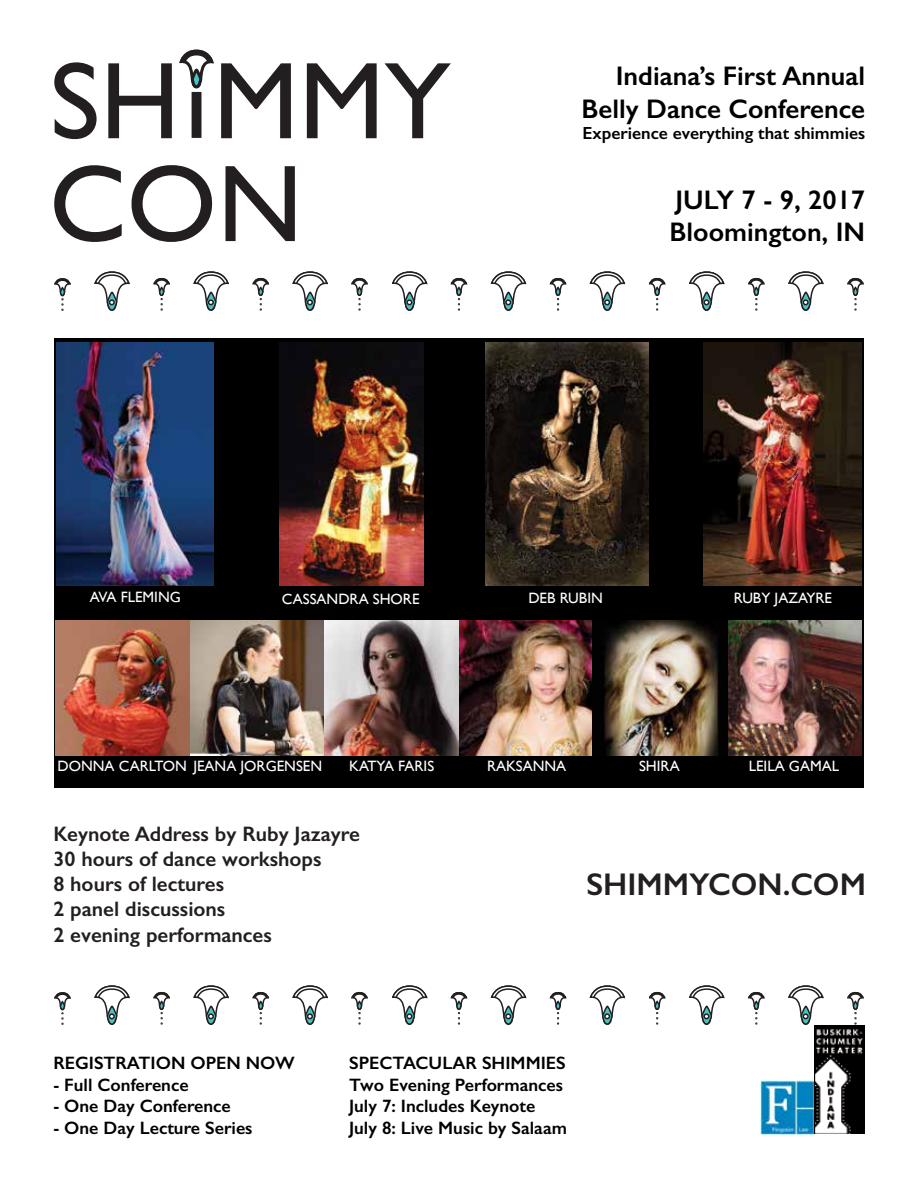
<style>
.page{position:relative;width:918px;height:1188px;background:#fff}
.page>*{position:absolute;margin:0;border:0;box-sizing:border-box;transform-origin:0 0}
.t1{font:109.8px/102.9px "Gill Sans";color:#231f20}
.t2{font:600 31.5px "Gill Sans";color:#231f20}
.t3{font:600 27px/32.4px "Gill Sans";color:#000;text-align:right}
.t4{font:600 21px/25.2px "Gill Sans";color:#231f20}
.t5{font:600 18px/21.6px "Gill Sans";color:#000}
.t6{font:600 17.55px "Gill Sans";color:#000}
.t7{font:15px "Gill Sans";color:#fff}
</style>
<div class="page">
<div style="left:54px;top:338px;width:810px;height:450px;background:#000"></div>
<svg style="left:179px;top:49px;width:35px;height:40px"></svg>
<svg style="left:192px;top:70px;width:9px;height:17px"></svg>
<div style="left:191px;top:69px;width:11px;height:19px;border:3px solid #231f20;border-radius:50%"></div>
<div style="left:192px;top:92px;width:9px;height:46px;background:#231f20"></div>
<img style="left:56px;top:343px;width:158px;height:243px">
<img style="left:280px;top:343px;width:144px;height:243px">
<img style="left:485px;top:343px;width:163px;height:243px">
<img style="left:703px;top:343px;width:158px;height:243px">
<img style="left:56px;top:620px;width:663px;height:135px">
<img style="left:728px;top:620px;width:133px;height:135px">
<svg style="left:392px;top:271px;width:36px;height:40px"></svg>
<svg style="left:450px;top:277px;width:18px;height:34px"></svg>
<svg style="left:549px;top:277px;width:18px;height:34px"></svg>
<svg style="left:648px;top:277px;width:18px;height:34px"></svg>
<svg style="left:748px;top:277px;width:17px;height:34px"></svg>
<svg style="left:54px;top:278px;width:17px;height:33px"></svg>
<svg style="left:153px;top:277px;width:17px;height:34px"></svg>
<svg style="left:252px;top:277px;width:17px;height:34px"></svg>
<svg style="left:351px;top:277px;width:17px;height:34px"></svg>
<svg style="left:847px;top:277px;width:17px;height:34px"></svg>
<svg style="left:490px;top:271px;width:37px;height:40px"></svg>
<svg style="left:589px;top:271px;width:37px;height:40px"></svg>
<svg style="left:689px;top:271px;width:36px;height:40px"></svg>
<div style="left:703px;top:299px;width:7px;height:6px;border:2px solid #231f20;border-radius:50%"></div>
<svg style="left:788px;top:271px;width:36px;height:40px"></svg>
<svg style="left:292px;top:271px;width:36px;height:40px"></svg>
<svg style="left:193px;top:271px;width:36px;height:40px"></svg>
<svg style="left:94px;top:271px;width:36px;height:40px"></svg>
<svg style="left:392px;top:985px;width:36px;height:40px"></svg>
<svg style="left:450px;top:991px;width:18px;height:34px"></svg>
<svg style="left:549px;top:991px;width:18px;height:34px"></svg>
<svg style="left:648px;top:991px;width:18px;height:34px"></svg>
<svg style="left:748px;top:991px;width:17px;height:34px"></svg>
<svg style="left:54px;top:992px;width:17px;height:33px"></svg>
<svg style="left:153px;top:991px;width:17px;height:34px"></svg>
<svg style="left:252px;top:991px;width:17px;height:34px"></svg>
<svg style="left:351px;top:991px;width:17px;height:34px"></svg>
<svg style="left:847px;top:991px;width:17px;height:34px"></svg>
<svg style="left:490px;top:985px;width:37px;height:40px"></svg>
<svg style="left:589px;top:985px;width:37px;height:40px"></svg>
<svg style="left:689px;top:985px;width:36px;height:40px"></svg>
<div style="left:703px;top:1013px;width:7px;height:6px;border:2px solid #231f20;border-radius:50%"></div>
<svg style="left:788px;top:985px;width:36px;height:41px"></svg>
<svg style="left:292px;top:985px;width:36px;height:40px"></svg>
<svg style="left:193px;top:985px;width:36px;height:40px"></svg>
<svg style="left:94px;top:985px;width:36px;height:40px"></svg>
<img style="left:761px;top:1081px;width:54px;height:54px">
<img style="left:814px;top:1026px;width:51px;height:108px">
<h1 class="t1" style="left:49px;top:49px;width:403px">SH MMY<br>CON</h1>
<h3 class="t3" style="left:581px;top:60px;width:285px">Indiana’s First Annual<br>Belly Dance Conference</h3>
<p class="t6" style="left:582px;top:122px;width:284px">Experience everything that shimmies</p>
<h3 class="t3" style="left:670px;top:183px;width:197px;text-align:left">JULY 7 - 9, 2017<br>Bloomington, IN</h3>
<p class="t7" style="left:90px;top:588px;width:93px">AVA FLEMING</p>
<p class="t7" style="left:528px;top:589px;width:76px">DEB RUBIN</p>
<p class="t7" style="left:282px;top:590px;width:139px">CASSANDRA SHORE</p>
<p class="t7" style="left:734px;top:589px;width:100px">RUBY JAZAYRE</p>
<p class="t7" style="left:58px;top:757px;width:266px">DONNA CARLTON JEANA JORGENSEN</p>
<p class="t7" style="left:639px;top:757px;width:42px">SHIRA</p>
<p class="t7" style="left:749px;top:757px;width:92px">LEILA GAMAL</p>
<p class="t7" style="left:349px;top:757px;width:86px">KATYA FARIS</p>
<p class="t7" style="left:487px;top:757px;width:81px">RAKSANNA</p>
<p class="t4" style="left:53px;top:821px;width:308px">Keynote Address by Ruby Jazayre<br>30 hours of dance workshops<br>8 hours of lectures<br>2 panel discussions<br>2 evening performances</p>
<h2 class="t2" style="left:586px;top:865px;width:281px">SHIMMYCON.COM</h2>
<p class="t5" style="left:53px;top:1052px;width:243px">REGISTRATION OPEN NOW</p>
<p class="t5" style="left:53px;top:1074px;width:137px">- Full Conference</p>
<p class="t5" style="left:53px;top:1095px;width:179px">- One Day Conference</p>
<p class="t5" style="left:53px;top:1117px;width:201px">- One Day Lecture Series</p>
<p class="t5" style="left:349px;top:1052px;width:219px">SPECTACULAR SHIMMIES<br>Two Evening Performances<br>July 7: Includes Keynote<br>July 8: Live Music by Salaam</p>
</div>
